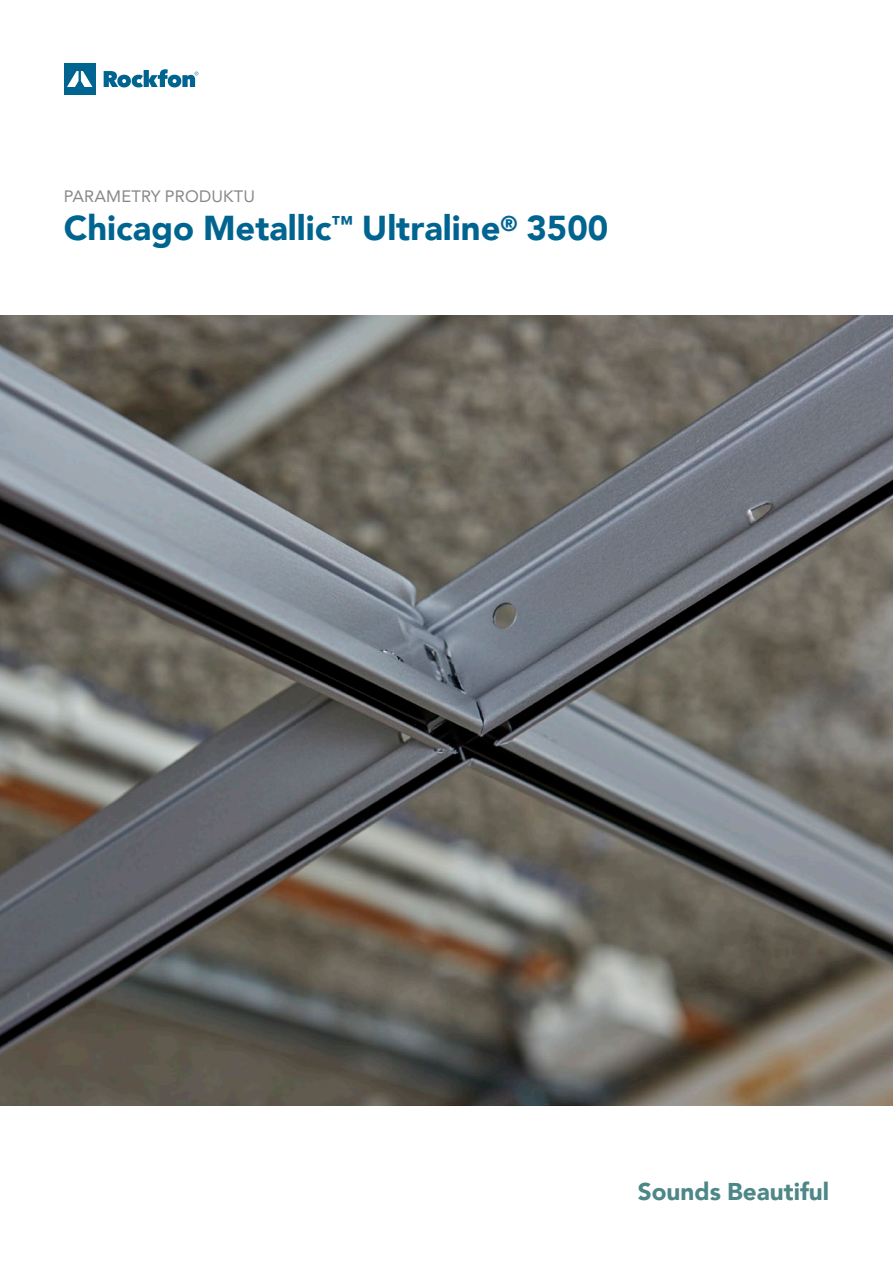
<style>
.page{position:relative;width:893px;height:1263px;background:#fff}
.page>*{position:absolute;margin:0;border:0;box-sizing:border-box;transform-origin:0 0}
.t1{font:900 34.5px "Avenir";color:#006490}
.t2{font:900 24.3px "Avenir";color:#4e8788}
.t3{font:16.5px "Avenir";letter-spacing:.01em;color:#87888a}
</style>
<div class="page">
<img style="left:0;top:316px;width:893px;height:790px">
<svg style="left:104px;top:69px;width:94px;height:18px"></svg>
<div style="left:64px;top:63px;width:32px;height:32px;background:#006490"></div>
<svg style="left:67px;top:71px;width:25px;height:16px"></svg>
<p class="t3" style="left:64px;top:183px;width:193px">PARAMETRY PRODUKTU</p>
<p class="t1" style="left:64px;top:199px;width:546px">Chicago Metallic<sup>™</sup> Ultraline<sup>®</sup> 3500</p>
<p class="t2" style="left:638px;top:1170px;width:193px">Sounds Beautiful</p>
</div>
